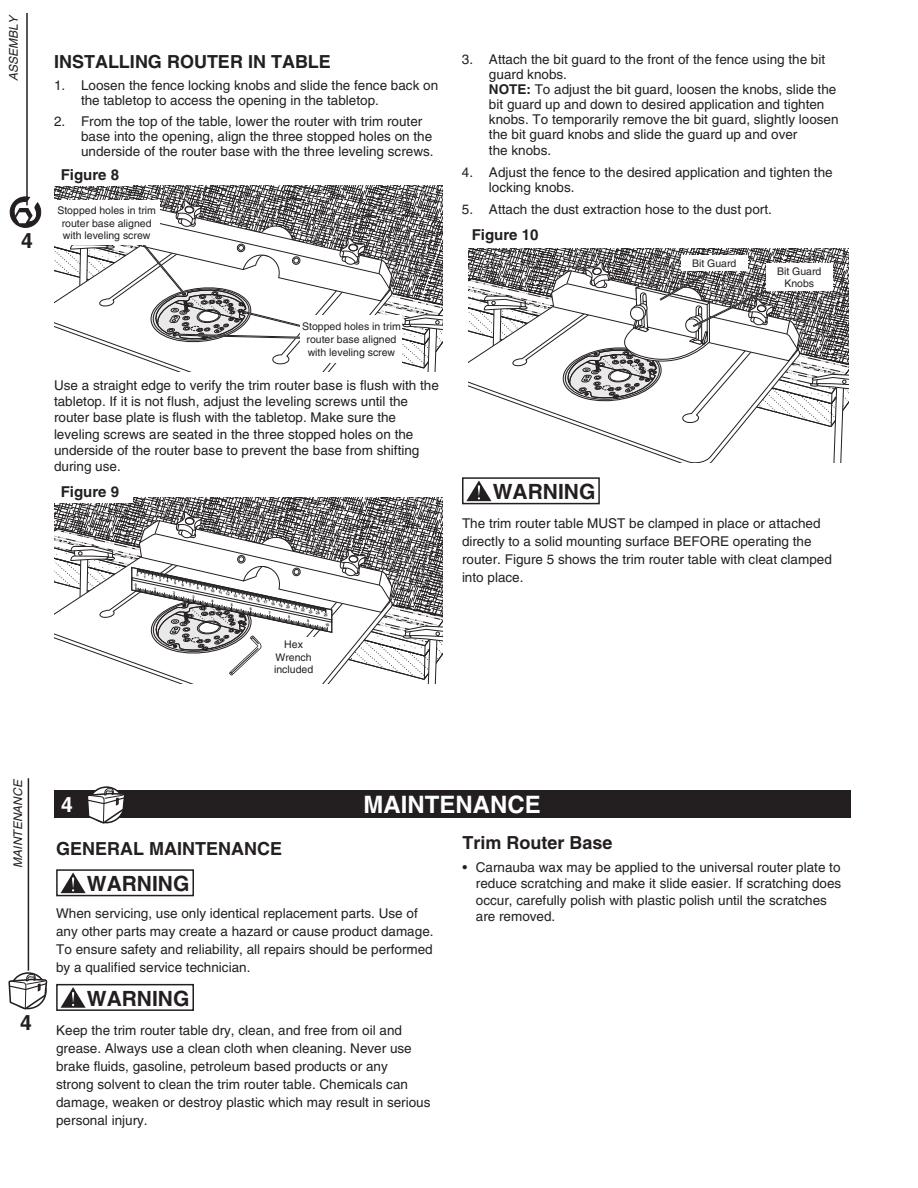
<style>
.page{position:relative;width:918px;height:1188px;background:#fff}
.page>*{position:absolute;margin:0;border:0;box-sizing:border-box;transform-origin:0 0}
.t1{font:700 24px "Helvetica";color:#fff}
.t2{font:700 21px "Helvetica";color:#231f20}
.t3{font:700 21px "Helvetica";color:#fff}
.t4{font:700 18px "Helvetica";color:#231f20}
.t5{font:700 15px "Helvetica";color:#231f20}
.t6{font:13.5px/18px "Helvetica";color:#231f20}
.t7{font:italic 12px "Helvetica";color:#231f20}
.t8{font:10.5px/12.6px "Helvetica";color:#231f20;text-align:center}
.t9{font:italic 700 3.75px "Arial";color:#231f20}
.s1{font-weight:700}
</style>
<div class="page">
<div style="left:56px;top:869px;width:138px;height:27px;border:2px solid #231f20"></div>
<svg style="left:61px;top:872px;width:25px;height:21px"></svg>
<div style="left:56px;top:984px;width:138px;height:27px;border:2px solid #231f20"></div>
<svg style="left:61px;top:987px;width:25px;height:21px"></svg>
<hr style="left:28px;top:778px;width:1px;height:193px;background:#231f20">
<div style="left:10px;top:972px;width:37px;height:37px;border:2px solid #231f20;border-radius:50%"></div>
<svg style="left:8px;top:974px;width:40px;height:36px"></svg>
<div style="left:54px;top:791px;width:796px;height:27px;background:#231f20"></div>
<div style="left:88px;top:786px;width:37px;height:37px;border:2px solid #231f20;border-radius:50%"></div>
<svg style="left:86px;top:788px;width:40px;height:36px"></svg>
<svg style="left:54px;top:186px;width:388px;height:30px"></svg>
<svg style="left:392px;top:216px;width:50px;height:114px"></svg>
<svg style="left:54px;top:229px;width:339px;height:143px"></svg>
<svg style="left:403px;top:314px;width:39px;height:58px"></svg>
<svg style="left:137px;top:200px;width:255px;height:147px"></svg>
<div style="left:54px;top:200px;width:105px;height:45px;background:#fff"></div>
<div style="left:301px;top:315px;width:101px;height:47px;background:#fff"></div>
<svg style="left:54px;top:497px;width:388px;height:31px"></svg>
<svg style="left:54px;top:528px;width:388px;height:119px"></svg>
<svg style="left:54px;top:540px;width:339px;height:143px"></svg>
<svg style="left:403px;top:625px;width:39px;height:58px"></svg>
<div style="left:54px;top:480px;width:79px;height:22px;background:#fff"></div>
<div style="left:267px;top:637px;width:54px;height:39px;background:#fff"></div>
<svg style="left:10px;top:196px;width:31px;height:32px"></svg>
<hr style="left:26px;top:13px;width:2px;height:192px;background:#231f20">
<svg style="left:468px;top:249px;width:381px;height:11px"></svg>
<div style="left:681px;top:255px;width:67px;height:16px;background:#fff"></div>
<svg style="left:468px;top:260px;width:381px;height:202px"></svg>
<div style="left:766px;top:263px;width:67px;height:28px;background:#fff"></div>
<div style="left:462px;top:477px;width:138px;height:27px;border:2px solid #231f20"></div>
<svg style="left:466px;top:481px;width:25px;height:20px"></svg>
<svg style="left:130px;top:512px;width:262px;height:163px"></svg>
<p class="t7" style="left:7px;top:81px;width:68px;rotate:-90deg">ASSEMBLY</p>
<h2 class="t2" style="left:21px;top:228px;width:13px">4</h2>
<h3 class="t4" style="left:54px;top:51px;width:279px">INSTALLING ROUTER IN TABLE</h3>
<p class="t6" style="left:81px;top:77px;width:359px;line-height:15px;text-indent:-27px">1. Loosen the fence locking knobs and slide the fence back on the tabletop to access the opening in the tabletop.</p>
<p class="t6" style="left:81px;top:114px;width:354px;line-height:15px;text-indent:-27px">2. From the top of the table, lower the router with trim router base into the opening, align the three stopped holes on the underside of the router base with the three leveling screws.</p>
<p class="t5" style="left:61px;top:166px;width:60px">Figure 8</p>
<p class="t8" style="left:57px;top:204px;width:100px">Stopped holes in trim router base aligned with leveling screw</p>
<p class="t8" style="left:302px;top:320px;width:100px">Stopped holes in trim router base aligned with leveling screw</p>
<p class="t6" style="left:54px;top:377px;width:386px;line-height:16.2px">Use a straight edge to verify the trim router base is flush with the tabletop. If it is not flush, adjust the leveling screws until the router base plate is flush with the tabletop. Make sure the leveling screws are seated in the three stopped holes on the underside of the router base to prevent the base from shifting during use.</p>
<p class="t5" style="left:61px;top:483px;width:60px">Figure 9</p>
<p class="t9" style="left:205px;top:587px;width:128px;rotate:12deg">9 10 11 12 13 14 15 16 17 18 19 20 21 22 23 24 25</p>
<p class="t8" style="left:274px;top:638px;width:41px">Hex<br>Wrench included</p>
<p class="t6" style="left:489px;top:52px;width:351px;line-height:15.1px;text-indent:-27px">3. Attach the bit guard to the front of the fence using the bit guard knobs.<br><span class="s1">NOTE:</span> To adjust the bit guard, loosen the knobs, slide the bit guard up and down to desired application and tighten knobs. To temporarily remove the bit guard, slightly loosen the bit guard knobs and slide the guard up and over<br>the knobs.</p>
<p class="t6" style="left:489px;top:165px;width:345px;line-height:15px;text-indent:-27px">4. Adjust the fence to the desired application and tighten the locking knobs.</p>
<p class="t6" style="left:462px;top:200px;width:311px">5. Attach the dust extraction hose to the dust port.</p>
<p class="t5" style="left:472px;top:226px;width:68px">Figure 10</p>
<p class="t8" style="left:692px;top:257px;width:46px">Bit Guard</p>
<p class="t8" style="left:777px;top:265px;width:46px">Bit Guard<br>Knobs</p>
<h2 class="t2" style="left:493px;top:479px;width:104px">WARNING</h2>
<p class="t6" style="left:462px;top:515px;width:371px">The trim router table MUST be clamped in place or attached directly to a solid mounting surface BEFORE operating the router. Figure 5 shows the trim router table with cleat clamped into place.</p>
<p class="t7" style="left:11px;top:868px;width:90px;rotate:-90deg">MAINTENANCE</p>
<h2 class="t2" style="left:20px;top:1010px;width:13px">4</h2>
<h2 class="t3" style="left:61px;top:792px;width:13px">4</h2>
<h1 class="t1" style="left:364px;top:790px;width:179px">MAINTENANCE</h1>
<h3 class="t4" style="left:56px;top:838px;width:227px">GENERAL MAINTENANCE</h3>
<h2 class="t2" style="left:87px;top:871px;width:104px">WARNING</h2>
<p class="t6" style="left:56px;top:904px;width:379px">When servicing, use only identical replacement parts. Use of any other parts may create a hazard or cause product damage.<br>To ensure safety and reliability, all repairs should be performed by a qualified service technician.</p>
<h2 class="t2" style="left:87px;top:985px;width:104px">WARNING</h2>
<p class="t6" style="left:56px;top:1021px;width:376px">Keep the trim router table dry, clean, and free from oil and grease. Always use a clean cloth when cleaning. Never use brake fluids, gasoline, petroleum based products or any<br>strong solvent to clean the trim router table. Chemicals can damage, weaken or destroy plastic which may result in serious personal injury.</p>
<h3 class="t4" style="left:462px;top:832px;width:152px">Trim Router Base</h3>
<p class="t6" style="left:476px;top:859px;width:367px;line-height:16.2px;text-indent:-14px">• Carnauba wax may be applied to the universal router plate to reduce scratching and make it slide easier. If scratching does occur, carefully polish with plastic polish until the scratches are removed.</p>
</div>
